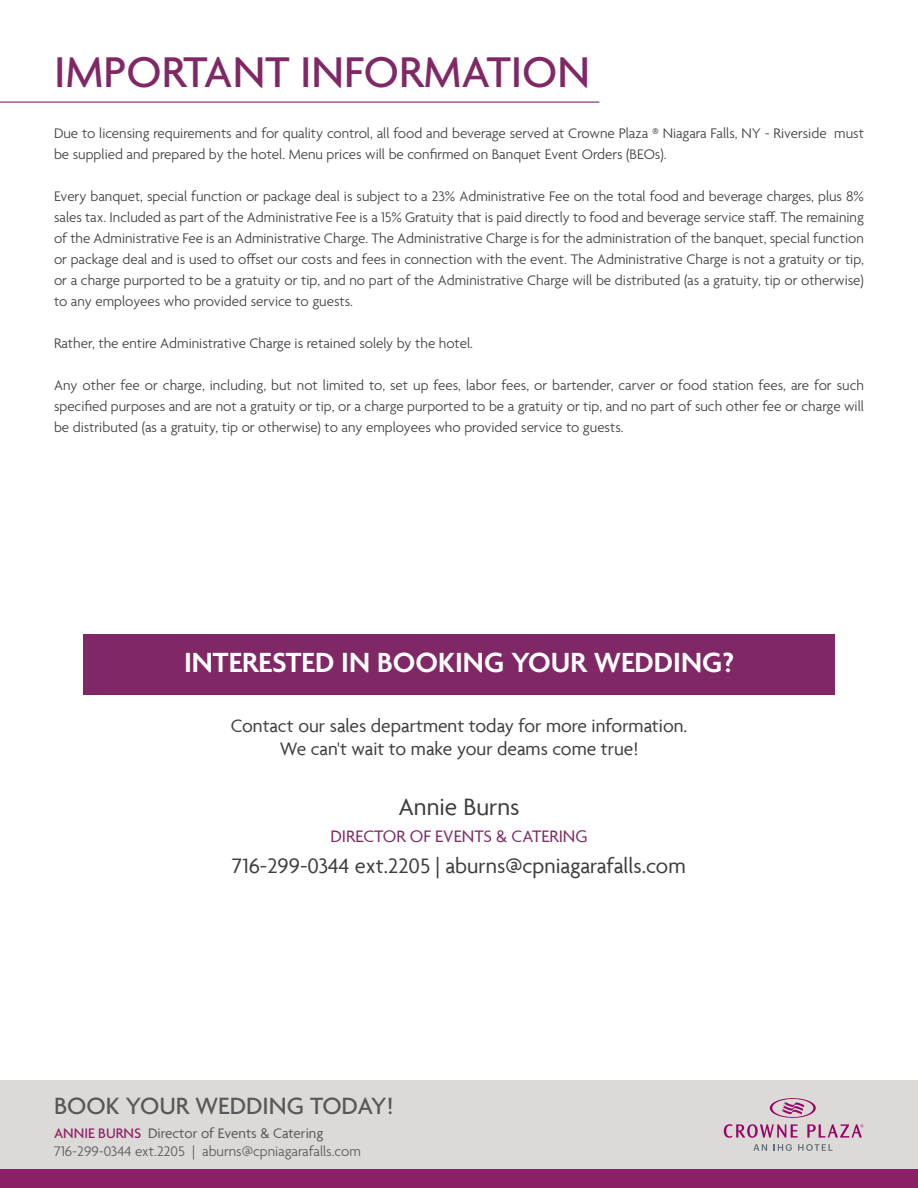
<style>
.page{position:relative;width:918px;height:1188px;background:#fff}
.page>*{position:absolute;margin:0;border:0;box-sizing:border-box;transform-origin:0 0}
.t1{font:500 46.5px "Agenda";color:#802865}
.t2{font:600 30px "Agenda";color:#fff}
.t3{font:500 25.5px "Agenda";color:#57585a}
.t4{font:25.5px "Agenda";color:#3e3e3f}
.t5{font:22.5px "Agenda";color:#3e3e3f}
.t6{font:19.5px "Agenda";color:#3e3e3f}
.t7{font:18px "Agenda";color:#802865}
.t8{font:300 15px/21px "Agenda";color:#3e3e3f;text-align:justify}
.t9{font:300 15px/18px "Agenda";color:#57585a}
.s1{font-weight:500;color:#8d2167}
.s2{font-weight:400}
</style>
<div class="page">
<div style="left:0;top:1080px;width:918px;height:108px;background:#dcdad6"></div>
<div style="left:0;top:1169px;width:918px;height:19px;background:#8c2067"></div>
<svg style="left:753px;top:1144px;width:14px;height:7px"></svg>
<svg style="left:774px;top:1144px;width:18px;height:7px"></svg>
<svg style="left:798px;top:1144px;width:35px;height:7px"></svg>
<svg style="left:724px;top:1098px;width:139px;height:40px"></svg>
<hr style="left:0;top:102px;width:599px;height:1px;background:#7f2663">
<div style="left:83px;top:635px;width:752px;height:60px;background:#802865"></div>
<p class="t1" style="left:54px;top:47px;width:538px">IMPORTANT INFORMATION</p>
<p class="t8" style="left:54px;top:124px;width:811px">Due to licensing requirements and for quality control, all food and beverage served at Crowne Plaza ® Niagara Falls, NY - Riverside must be supplied and prepared by the hotel. Menu prices will be confirmed on Banquet Event Orders (BEOs).</p>
<p class="t8" style="left:54px;top:187px;width:812px">Every banquet, special function or package deal is subject to a 23% Administrative Fee on the total food and beverage charges, plus 8% sales tax. Included as part of the Administrative Fee is a 15% Gratuity that is paid directly to food and beverage service staff. The remaining of the Administrative Fee is an Administrative Charge. The Administrative Charge is for the administration of the banquet, special function or package deal and is used to offset our costs and fees in connection with the event. The Administrative Charge is not a gratuity or tip, or a charge purported to be a gratuity or tip, and no part of the Administrative Charge will be distributed (as a gratuity, tip or otherwise) to any employees who provided service to guests.</p>
<p class="t8" style="left:54px;top:334px;width:421px">Rather, the entire Administrative Charge is retained solely by the hotel.</p>
<p class="t8" style="left:54px;top:376px;width:812px">Any other fee or charge, including, but not limited to, set up fees, labor fees, or bartender, carver or food station fees, are for such specified purposes and are not a gratuity or tip, or a charge purported to be a gratuity or tip, and no part of such other fee or charge will be distributed (as a gratuity, tip or otherwise) to any employees who provided service to guests.</p>
<p class="t2" style="left:184px;top:647px;width:551px">INTERESTED IN BOOKING YOUR WEDDING?</p>
<p class="t6" style="left:231px;top:715px;width:458px">Contact our sales department today for more information.</p>
<p class="t6" style="left:280px;top:737px;width:360px">We can't wait to make your deams come true!</p>
<p class="t4" style="left:398px;top:792px;width:123px">Annie Burns</p>
<p class="t7" style="left:330px;top:825px;width:259px">DIRECTOR OF EVENTS &amp; CATERING</p>
<p class="t5" style="left:232px;top:853px;width:455px">716-299-0344 ext.2205 | aburns@cpniagarafalls.com</p>
<h3 class="t3" style="left:54px;top:1092px;width:341px">BOOK YOUR WEDDING TODAY!</h3>
<p class="t9" style="left:54px;top:1125px;width:308px"><span class="s1">ANNIE BURNS</span> <span class="s2">Director of Events &amp; Catering<br></span>716-299-0344 ext.2205 | aburns@cpniagarafalls.com</p>
</div>
